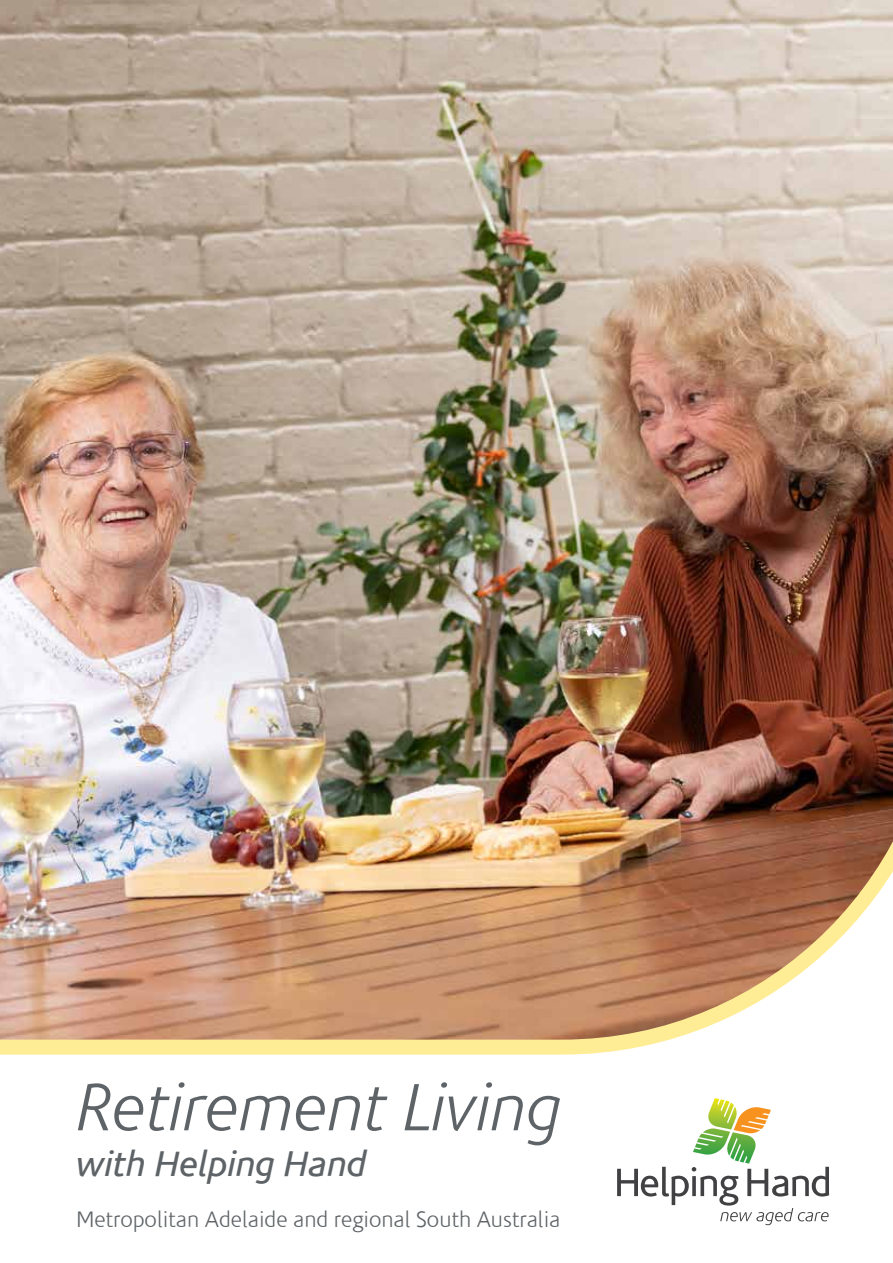
<style>
.page{position:relative;width:893px;height:1263px;background:#fff}
.page>*{position:absolute;margin:0;border:0;box-sizing:border-box;transform-origin:0 0}
.t1{font:italic 300 67.5px "Corisande";color:#5e6367}
.t2{font:italic 36px "Corisande";color:#5e6367}
.t3{font:300 22.5px "Corisande";color:#5e6367}
</style>
<div class="page">
<img style="left:0;top:0;width:893px;height:1055px">
<svg style="left:617px;top:1098px;width:212px;height:127px"></svg>
<h1 class="t1" style="left:77px;top:1067px;width:487px">Retirement Living</h1>
<h2 class="t2" style="left:77px;top:1141px;width:291px">with Helping Hand</h2>
<p class="t3" style="left:77px;top:1205px;width:485px">Metropolitan Adelaide and regional South Australia</p>
</div>
